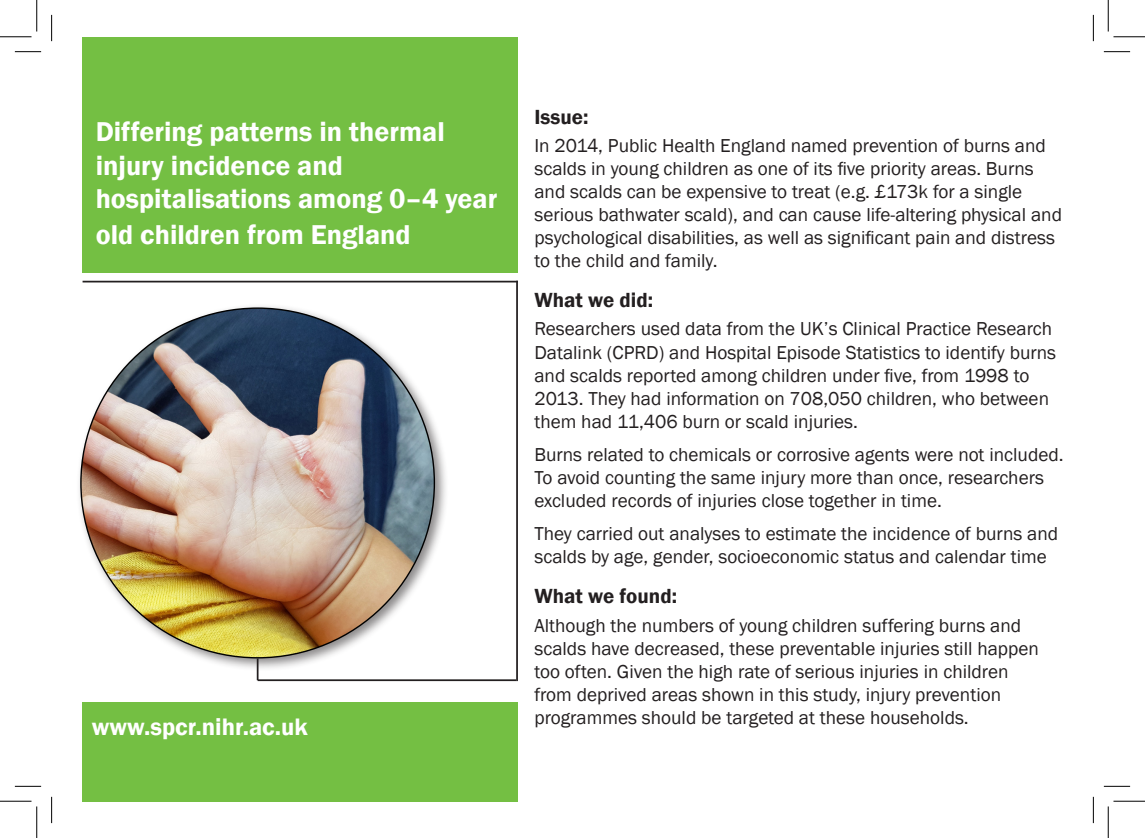
<style>
.page{position:relative;width:1145px;height:838px;background:#fff}
.page>*{position:absolute;margin:0;border:0;box-sizing:border-box;transform-origin:0 0}
.t1{font:600 28px/34.3px "Franklin Gothic";color:#fff}
.t2{font:600 24.5px "Franklin Gothic";color:#fff}
.t3{font:600 21px "Franklin Gothic";color:#231f20}
.t4{font:19.25px/23.1px "Franklin Gothic";color:#231f20}
</style>
<div class="page">
<div style="left:83px;top:701px;width:435px;height:100px;background:#74bf43"></div>
<hr style="left:258px;top:679px;width:258px;height:2px;background:#231f20">
<div style="left:83px;top:37px;width:435px;height:235px;background:#74bf43"></div>
<hr style="left:83px;top:281px;width:435px;height:1px;background:#231f20">
<div style="left:76px;top:303px;width:372px;height:369px;background:#231f20;opacity:.52"></div>
<img style="left:81px;top:308px;width:353px;height:349px">
<hr style="left:516px;top:281px;width:2px;height:400px;background:#231f20">
<hr style="left:257px;top:658px;width:2px;height:22px;background:#231f20">
<svg style="left:15px;top:51px;width:26px;height:1px"></svg>
<svg style="left:1104px;top:51px;width:26px;height:1px"></svg>
<svg style="left:15px;top:786px;width:26px;height:1px"></svg>
<svg style="left:1104px;top:786px;width:26px;height:1px"></svg>
<svg style="left:51px;top:15px;width:1px;height:26px"></svg>
<svg style="left:51px;top:796px;width:1px;height:27px"></svg>
<svg style="left:1093px;top:15px;width:1px;height:26px"></svg>
<svg style="left:1093px;top:796px;width:1px;height:27px"></svg>
<hr style="left:0;top:36px;width:32px;height:1px;background:#000">
<hr style="left:1113px;top:36px;width:32px;height:1px;background:#000">
<hr style="left:0;top:800px;width:32px;height:1px;background:#000">
<hr style="left:1113px;top:800px;width:32px;height:1px;background:#000">
<hr style="left:36px;top:0;width:1px;height:31px;background:#000">
<hr style="left:36px;top:806px;width:1px;height:31px;background:#000">
<hr style="left:1108px;top:0;width:1px;height:31px;background:#000">
<hr style="left:1108px;top:806px;width:1px;height:31px;background:#000">
<p class="t1" style="left:96px;top:115px;width:403px">Differing patterns in thermal injury incidence and hospitalisations among 0–4 year old children from England</p>
<p class="t2" style="left:92px;top:712px;width:217px">www.spcr.nihr.ac.uk</p>
<p class="t3" style="left:534px;top:104px;width:55px">Issue:</p>
<p class="t4" style="left:534px;top:134px;width:529px">In 2014, Public Health England named prevention of burns and scalds in young children as one of its five priority areas. Burns and scalds can be expensive to treat (e.g. £173k for a single serious bathwater scald), and can cause life-altering physical and psychological disabilities, as well as significant pain and distress to the child and family.</p>
<p class="t3" style="left:534px;top:287px;width:120px">What we did:</p>
<p class="t4" style="left:534px;top:318px;width:523px">Researchers used data from the UK’s Clinical Practice Research Datalink (CPRD) and Hospital Episode Statistics to identify burns and scalds reported among children under five, from 1998 to 2013. They had information on 708,050 children, who between them had 11,406 burn or scald injuries.</p>
<p class="t4" style="left:534px;top:443px;width:531px">Burns related to chemicals or corrosive agents were not included.<br>To avoid counting the same injury more than once, researchers excluded records of injuries close together in time.</p>
<p class="t4" style="left:534px;top:522px;width:525px">They carried out analyses to estimate the incidence of burns and scalds by age, gender, socioeconomic status and calendar time</p>
<p class="t3" style="left:534px;top:583px;width:144px">What we found:</p>
<p class="t4" style="left:534px;top:614px;width:506px">Although the numbers of young children suffering burns and scalds have decreased, these preventable injuries still happen too often. Given the high rate of serious injuries in children from deprived areas shown in this study, injury prevention programmes should be targeted at these households.</p>
</div>
